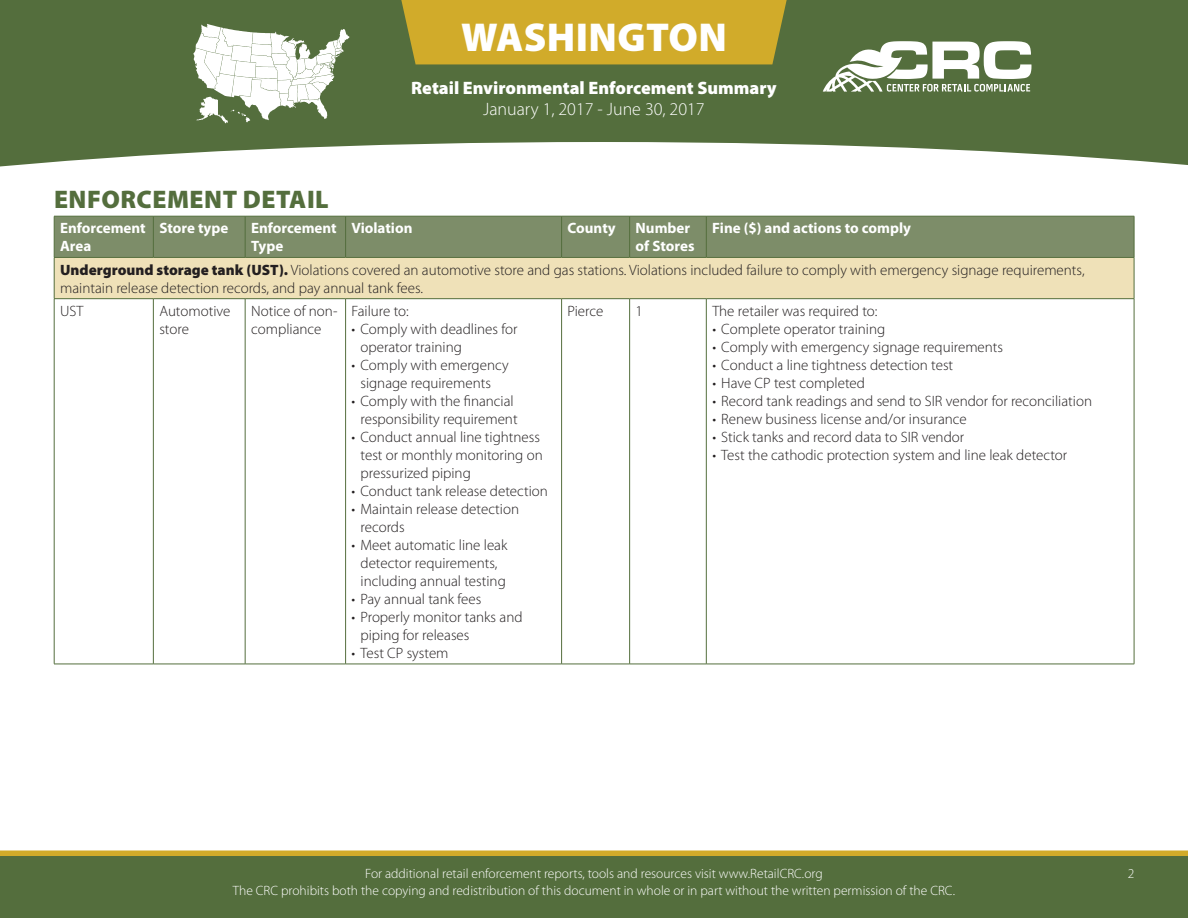
<style>
.page{position:relative;width:1188px;height:918px;background:#fff}
.page>*{position:absolute;margin:0;border:0;box-sizing:border-box;transform-origin:0 0}
.t1{font:900 40.5px "Myriad Pro";letter-spacing:.01em;color:#fff}
.t2{font:900 25.5px "Myriad Pro";letter-spacing:.02em;color:#546e3d}
.t3{font:900 18px "Myriad Pro";color:#fff}
.t4{font:300 18px "Myriad Pro";color:#fff}
.t5{font:300 15px/18px "Myriad Pro";color:#231f20}
.t6{font:700 15px/18px "Myriad Pro";color:#fff}
.t7{font:300 13.5px/16.5px "Myriad Pro";color:#fff;text-align:center}
.s1{font-weight:900}
</style>
<div class="page">
<div style="left:0;top:850px;width:1188px;height:6px;background:#d1ab2a"></div>
<div style="left:0;top:856px;width:1188px;height:62px;background:#546e3d"></div>
<svg style="left:0;top:155px;width:1188px;height:12px"></svg>
<div style="left:0;top:0;width:1188px;height:155px;background:#546e3d"></div>
<svg style="left:823px;top:41px;width:209px;height:51px"></svg>
<svg style="left:392px;top:0;width:404px;height:69px;background:#bfa22c"></svg>
<svg style="left:193px;top:24px;width:156px;height:99px"></svg>
<div style="left:55px;top:217px;width:1079px;height:40px;background:#7d8d69"></div>
<div style="left:54px;top:257px;width:1080px;height:42px;background:#efe1b8"></div>
<hr style="left:153px;top:216px;width:1px;height:41px;background:#546e3d">
<hr style="left:245px;top:216px;width:1px;height:41px;background:#546e3d">
<hr style="left:345px;top:216px;width:1px;height:41px;background:#546e3d">
<hr style="left:561px;top:216px;width:1px;height:41px;background:#546e3d">
<hr style="left:629px;top:216px;width:1px;height:41px;background:#546e3d">
<hr style="left:706px;top:216px;width:1px;height:41px;background:#546e3d">
<hr style="left:54px;top:299px;width:1px;height:365px;background:#546e3d">
<hr style="left:153px;top:299px;width:1px;height:365px;background:#546e3d">
<hr style="left:245px;top:299px;width:1px;height:365px;background:#546e3d">
<hr style="left:345px;top:299px;width:1px;height:365px;background:#546e3d">
<hr style="left:561px;top:299px;width:1px;height:365px;background:#546e3d">
<hr style="left:629px;top:299px;width:1px;height:365px;background:#546e3d">
<hr style="left:706px;top:299px;width:1px;height:365px;background:#546e3d">
<hr style="left:1134px;top:299px;width:1px;height:365px;background:#546e3d">
<hr style="left:54px;top:664px;width:99px;height:1px;background:#546e3d">
<hr style="left:153px;top:664px;width:92px;height:1px;background:#546e3d">
<hr style="left:245px;top:664px;width:101px;height:1px;background:#546e3d">
<hr style="left:346px;top:664px;width:216px;height:1px;background:#546e3d">
<hr style="left:562px;top:664px;width:68px;height:1px;background:#546e3d">
<hr style="left:630px;top:664px;width:76px;height:1px;background:#546e3d">
<hr style="left:706px;top:664px;width:428px;height:1px;background:#546e3d">
<hr style="left:54px;top:216px;width:99px;height:1px;background:#546e3d">
<hr style="left:54px;top:216px;width:1px;height:41px;background:#546e3d">
<hr style="left:153px;top:216px;width:92px;height:1px;background:#546e3d">
<hr style="left:245px;top:216px;width:101px;height:1px;background:#546e3d">
<hr style="left:346px;top:216px;width:216px;height:1px;background:#546e3d">
<hr style="left:562px;top:216px;width:68px;height:1px;background:#546e3d">
<hr style="left:630px;top:216px;width:76px;height:1px;background:#546e3d">
<hr style="left:706px;top:216px;width:428px;height:1px;background:#546e3d">
<hr style="left:1134px;top:216px;width:1px;height:41px;background:#546e3d">
<hr style="left:54px;top:257px;width:99px;height:1px;background:#546e3d">
<hr style="left:153px;top:257px;width:92px;height:1px;background:#546e3d">
<hr style="left:245px;top:257px;width:101px;height:1px;background:#546e3d">
<hr style="left:346px;top:257px;width:216px;height:1px;background:#546e3d">
<hr style="left:562px;top:257px;width:68px;height:1px;background:#546e3d">
<hr style="left:630px;top:257px;width:76px;height:1px;background:#546e3d">
<hr style="left:706px;top:257px;width:428px;height:1px;background:#546e3d">
<hr style="left:54px;top:258px;width:1px;height:40px;background:#546e3d">
<hr style="left:1134px;top:258px;width:1px;height:40px;background:#546e3d">
<hr style="left:54px;top:298px;width:99px;height:1px;background:#546e3d">
<hr style="left:153px;top:298px;width:92px;height:1px;background:#546e3d">
<hr style="left:245px;top:298px;width:101px;height:1px;background:#546e3d">
<hr style="left:346px;top:298px;width:216px;height:1px;background:#546e3d">
<hr style="left:562px;top:298px;width:68px;height:1px;background:#546e3d">
<hr style="left:630px;top:298px;width:76px;height:1px;background:#546e3d">
<hr style="left:706px;top:298px;width:428px;height:1px;background:#546e3d">
<h1 class="t1" style="left:461px;top:15px;width:267px">WASHINGTON</h1>
<p class="t3" style="left:411px;top:78px;width:367px">Retail Environmental Enforcement Summary</p>
<p class="t4" style="left:483px;top:100px;width:223px">January 1, 2017 - June 30, 2017</p>
<h2 class="t2" style="left:54px;top:185px;width:276px">ENFORCEMENT DETAIL</h2>
<p class="t6" style="left:60px;top:219px;width:87px">Enforcement<br>Area</p>
<p class="t6" style="left:159px;top:219px;width:70px">Store type</p>
<p class="t6" style="left:251px;top:219px;width:87px">Enforcement<br>Type</p>
<p class="t6" style="left:352px;top:219px;width:62px">Violation</p>
<p class="t6" style="left:568px;top:219px;width:50px">County</p>
<p class="t6" style="left:636px;top:219px;width:60px">Number of Stores</p>
<p class="t6" style="left:712px;top:219px;width:200px">Fine ($) and actions to comply</p>
<p class="t5" style="left:60px;top:261px;width:1026px"><span class="s1">Underground storage tank (UST).</span> Violations covered an automotive store and gas stations. Violations included failure to comply with emergency signage requirements, maintain release detection records, and pay annual tank fees.</p>
<p class="t5" style="left:60px;top:302px;width:25px">UST</p>
<p class="t5" style="left:159px;top:302px;width:73px">Automotive store</p>
<p class="t5" style="left:251px;top:302px;width:88px">Notice of non&shy;compliance</p>
<p class="t5" style="left:352px;top:302px;width:59px">Failure to:</p>
<p class="t5" style="left:568px;top:302px;width:37px">Pierce</p>
<p class="t5" style="left:636px;top:302px;width:9px">1</p>
<p class="t5" style="left:712px;top:302px;width:167px">The retailer was required to:</p>
<p class="t5" style="left:712px;top:320px;width:174px">• Complete operator training</p>
<p class="t5" style="left:712px;top:338px;width:292px">• Comply with emergency signage requirements</p>
<p class="t5" style="left:712px;top:356px;width:242px">• Conduct a line tightness detection test</p>
<p class="t5" style="left:712px;top:374px;width:154px">• Have CP test completed</p>
<p class="t5" style="left:712px;top:392px;width:381px">• Record tank readings and send to SIR vendor for reconciliation</p>
<p class="t5" style="left:712px;top:410px;width:256px">• Renew business license and/or insurance</p>
<p class="t5" style="left:712px;top:428px;width:253px">• Stick tanks and record data to SIR vendor</p>
<p class="t5" style="left:712px;top:446px;width:356px">• Test the cathodic protection system and line leak detector</p>
<p class="t5" style="left:361px;top:320px;width:159px;text-indent:-9px">• Comply with deadlines for operator training</p>
<p class="t5" style="left:352px;top:356px;width:159px;text-align:center">• Comply with emergency signage requirements</p>
<p class="t5" style="left:352px;top:392px;width:168px;text-align:center">• Comply with the financial responsibility requirement</p>
<p class="t5" style="left:361px;top:428px;width:184px;text-indent:-9px">• Conduct annual line tightness test or monthly monitoring on pressurized piping</p>
<p class="t5" style="left:352px;top:482px;width:198px">• Conduct tank release detection</p>
<p class="t5" style="left:361px;top:500px;width:160px;text-indent:-9px">• Maintain release detection records</p>
<p class="t5" style="left:352px;top:536px;width:157px;text-align:center">• Meet automatic line leak detector requirements, including annual testing</p>
<p class="t5" style="left:352px;top:590px;width:131px">• Pay annual tank fees</p>
<p class="t5" style="left:361px;top:608px;width:164px;text-indent:-9px">• Properly monitor tanks and piping for releases</p>
<p class="t5" style="left:352px;top:644px;width:98px">• Test CP system</p>
<p class="t7" style="left:233px;top:866px;width:724px">For additional retail enforcement reports, tools and resources visit www.RetailCRC.org<br>The CRC prohibits both the copying and redistribution of this document in whole or in part without the written permission of the CRC.</p>
<p class="t7" style="left:1128px;top:866px;width:8px">2</p>
</div>
